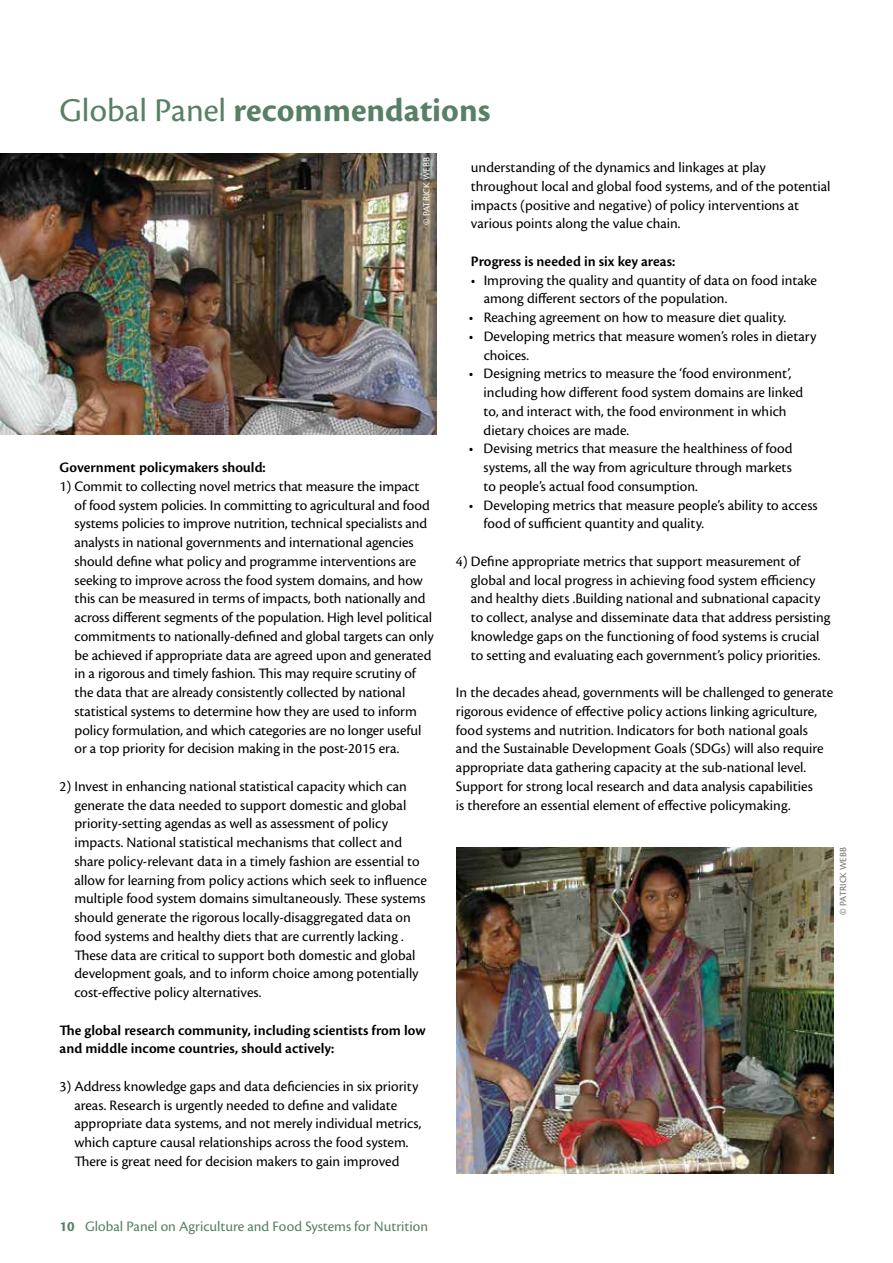
<style>
.page{position:relative;width:893px;height:1263px;background:#fff}
.page>*{position:absolute;margin:0;border:0;box-sizing:border-box;transform-origin:0 0}
.t1{font:700 34.5px "Cronos Pro";color:#578065}
.t2{font:15px/18.8px "Cronos Pro";color:#000}
.t3{font:600 15px/18.8px "Cronos Pro";color:#000}
.t4{font:15px "Cronos Pro";color:#578065}
.t5{font:9.75px "Cronos Pro";letter-spacing:.005em;color:#706f6f}
.t6{font:9.75px "Cronos Pro";letter-spacing:.005em;color:#fff}
.s1{font-weight:400}
.s2{font-weight:700}
</style>
<div class="page">
<img style="left:0;top:153px;width:437px;height:282px">
<img style="left:456px;top:847px;width:377px;height:327px">
<h1 class="t1" style="left:60px;top:90px;width:432px"><span class="s1">Global Panel</span> recommendations</h1>
<p class="t6" style="left:421px;top:225px;width:69px;rotate:-90deg">© PATRICK WEBB</p>
<p class="t3" style="left:60px;top:458px;width:208px">Government policymakers should:</p>
<p class="t2" style="left:75px;top:477px;width:361px;text-indent:-15px">1) Commit to collecting novel metrics that measure the impact of food system policies. In committing to agricultural and food systems policies to improve nutrition, technical specialists and analysts in national governments and international agencies should define what policy and programme interventions are seeking to improve across the food system domains, and how this can be measured in terms of impacts, both nationally and across different segments of the population. High level political commitments to nationally-defined and global targets can only be achieved if appropriate data are agreed upon and generated in a rigorous and timely fashion. This may require scrutiny of the data that are already consistently collected by national statistical systems to determine how they are used to inform policy formulation, and which categories are no longer useful or a top priority for decision making in the post-2015 era.</p>
<p class="t2" style="left:74px;top:777px;width:354px;text-indent:-15px">2) Invest in enhancing national statistical capacity which can generate the data needed to support domestic and global priority-setting agendas as well as assessment of policy impacts. National statistical mechanisms that collect and share policy-relevant data in a timely fashion are essential to allow for learning from policy actions which seek to influence multiple food system domains simultaneously. These systems should generate the rigorous locally-disaggregated data on food systems and healthy diets that are currently lacking .<br>These data are critical to support both domestic and global development goals, and to inform choice among potentially cost-effective policy alternatives.</p>
<p class="t3" style="left:60px;top:1021px;width:368px">The global research community, including scientists from low and middle income countries, should actively:</p>
<p class="t2" style="left:74px;top:1077px;width:349px;text-indent:-15px">3) Address knowledge gaps and data deficiencies in six priority areas. Research is urgently needed to define and validate appropriate data systems, and not merely individual metrics, which capture causal relationships across the food system.<br>There is great need for decision makers to gain improved</p>
<p class="t4" style="left:60px;top:1217px;width:370px"><span class="s2">10</span> Global Panel on Agriculture and Food Systems for Nutrition</p>
<p class="t2" style="left:471px;top:158px;width:361px">understanding of the dynamics and linkages at play throughout local and global food systems, and of the potential impacts (positive and negative) of policy interventions at various points along the value chain.</p>
<p class="t3" style="left:471px;top:252px;width:206px">Progress is needed in six key areas:</p>
<p class="t2" style="left:484px;top:271px;width:335px;text-indent:-13px">• Improving the quality and quantity of data on food intake among different sectors of the population.</p>
<p class="t2" style="left:469px;top:308px;width:319px">• Reaching agreement on how to measure diet quality.</p>
<p class="t2" style="left:484px;top:327px;width:334px;text-indent:-15px">• Developing metrics that measure women’s roles in dietary choices.</p>
<p class="t2" style="left:484px;top:364px;width:321px;text-indent:-15px">• Designing metrics to measure the ‘food environment’, including how different food system domains are linked to, and interact with, the food environment in which dietary choices are made.</p>
<p class="t2" style="left:484px;top:439px;width:310px;text-align:justify;text-indent:-15px">• Devising metrics that measure the healthiness of food systems, all the way from agriculture through markets to people’s actual food consumption.</p>
<p class="t2" style="left:484px;top:496px;width:335px;text-indent:-15px">• Developing metrics that measure people’s ability to access food of sufficient quantity and quality.</p>
<p class="t2" style="left:471px;top:552px;width:361px;text-indent:-15px">4) Define appropriate metrics that support measurement of global and local progress in achieving food system efficiency and healthy diets .Building national and subnational capacity to collect, analyse and disseminate data that address persisting knowledge gaps on the functioning of food systems is crucial to setting and evaluating each government’s policy priorities.</p>
<p class="t2" style="left:456px;top:683px;width:379px">In the decades ahead, governments will be challenged to generate rigorous evidence of effective policy actions linking agriculture, food systems and nutrition. Indicators for both national goals and the Sustainable Development Goals (SDGs) will also require appropriate data gathering capacity at the sub-national level.<br>Support for strong local research and data analysis capabilities<br>is therefore an essential element of effective policymaking.</p>
<p class="t5" style="left:837px;top:915px;width:69px;rotate:-90deg">© PATRICK WEBB</p>
</div>
